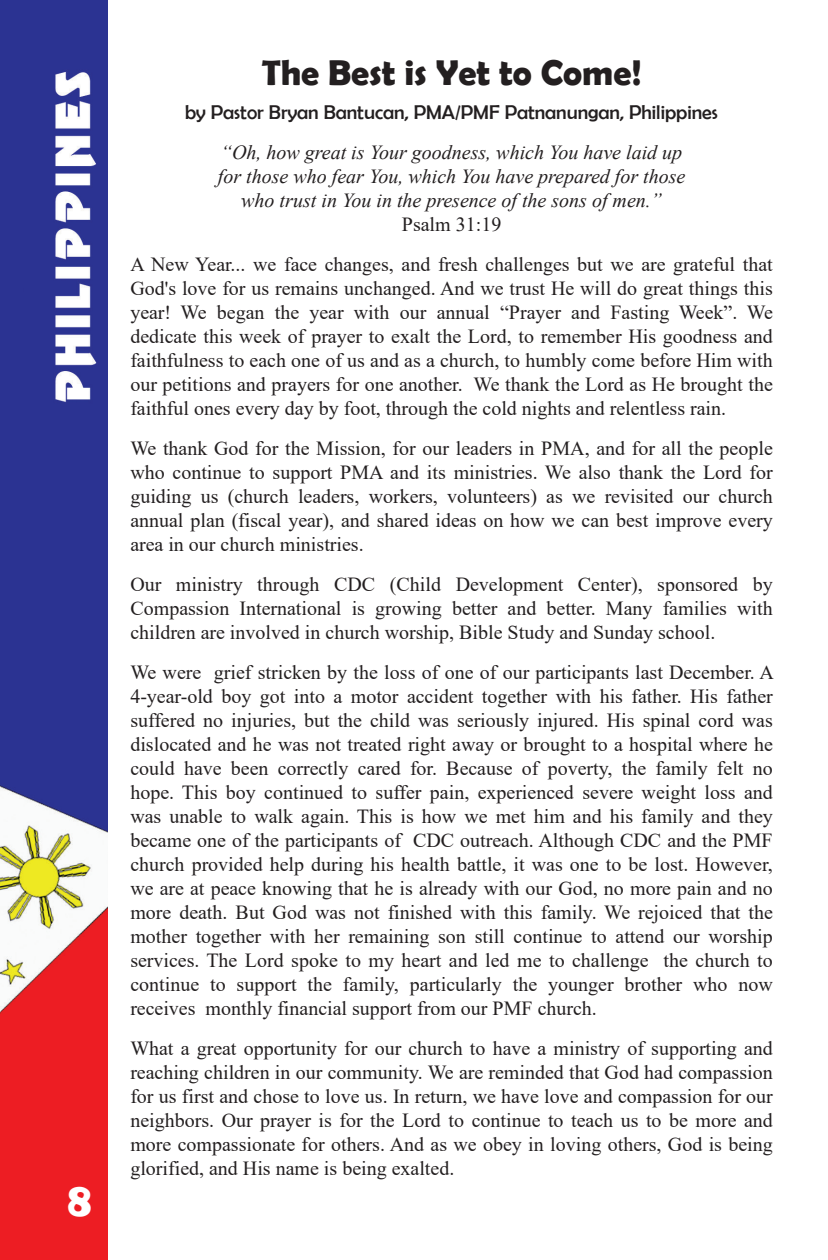
<style>
.page{position:relative;width:828px;height:1260px;background:#fff}
.page>*{position:absolute;margin:0;border:0;box-sizing:border-box;transform-origin:0 0}
.t1{font:700 48px "Berlin Sans FB Demi";color:#fff}
.t2{font:700 36px "Berlin Sans FB Demi";color:#231f20}
.t3{font:20px/24px "Times New Roman";color:#231f20;text-align:justify}
.t4{font:italic 20px/24px "Times New Roman";color:#231f20;text-align:center}
.t5{font:20px "Berlin Sans FB";color:#231f20}
</style>
<div class="page">
<img style="left:0;top:0;width:108px;height:1260px">
<h1 class="t1" style="left:68px;top:1171px;width:25px">8</h1>
<h2 class="t2" style="left:262px;top:51px;width:381px">The Best is Yet to Come!</h2>
<p class="t5" style="left:185px;top:101px;width:534px">by Pastor Bryan Bantucan, PMA/PMF Patnanungan, Philippines</p>
<p class="t4" style="left:218px;top:140px;width:469px">“Oh, how great is Your goodness, which You have laid up for those who fear You, which You have prepared for those who trust in You in the presence of the sons of men.”</p>
<p class="t3" style="left:130px;top:204px;width:644px;line-height:40px;text-align:center">Psalm 31:19<br>A New Year... we face changes, and fresh challenges but we are grateful that</p>
<p class="t3" style="left:130px;top:276px;width:644px">God's love for us remains unchanged. And we trust He will do great things this year! We began the year with our annual “Prayer and Fasting Week”. We dedicate this week of prayer to exalt the Lord, to remember His goodness and faithfulness to each one of us and as a church, to humbly come before Him with our petitions and prayers for one another. We thank the Lord as He brought the faithful ones every day by foot, through the cold nights and relentless rain.</p>
<p class="t3" style="left:130px;top:436px;width:644px">We thank God for the Mission, for our leaders in PMA, and for all the people who continue to support PMA and its ministries. We also thank the Lord for guiding us (church leaders, workers, volunteers) as we revisited our church annual plan (fiscal year), and shared ideas on how we can best improve every area in our church ministries.</p>
<p class="t3" style="left:130px;top:572px;width:644px">Our ministry through CDC (Child Development Center), sponsored by Compassion International is growing better and better. Many families with children are involved in church worship, Bible Study and Sunday school.</p>
<p class="t3" style="left:130px;top:660px;width:645px">We were grief stricken by the loss of one of our participants last December. A 4-year-old boy got into a motor accident together with his father. His father suffered no injuries, but the child was seriously injured. His spinal cord was dislocated and he was not treated right away or brought to a hospital where he could have been correctly cared for. Because of poverty, the family felt no hope. This boy continued to suffer pain, experienced severe weight loss and was unable to walk again. This is how we met him and his family and they became one of the participants of CDC outreach. Although CDC and the PMF church provided help during his health battle, it was one to be lost. However, we are at peace knowing that he is already with our God, no more pain and no more death. But God was not finished with this family. We rejoiced that the mother together with her remaining son still continue to attend our worship services. The Lord spoke to my heart and led me to challenge the church to continue to support the family, particularly the younger brother who now receives monthly financial support from our PMF church.</p>
<p class="t3" style="left:130px;top:1036px;width:644px">What a great opportunity for our church to have a ministry of supporting and reaching children in our community. We are reminded that God had compassion for us first and chose to love us. In return, we have love and compassion for our neighbors. Our prayer is for the Lord to continue to teach us to be more and more compassionate for others. And as we obey in loving others, God is being glorified, and His name is being exalted.</p>
</div>
